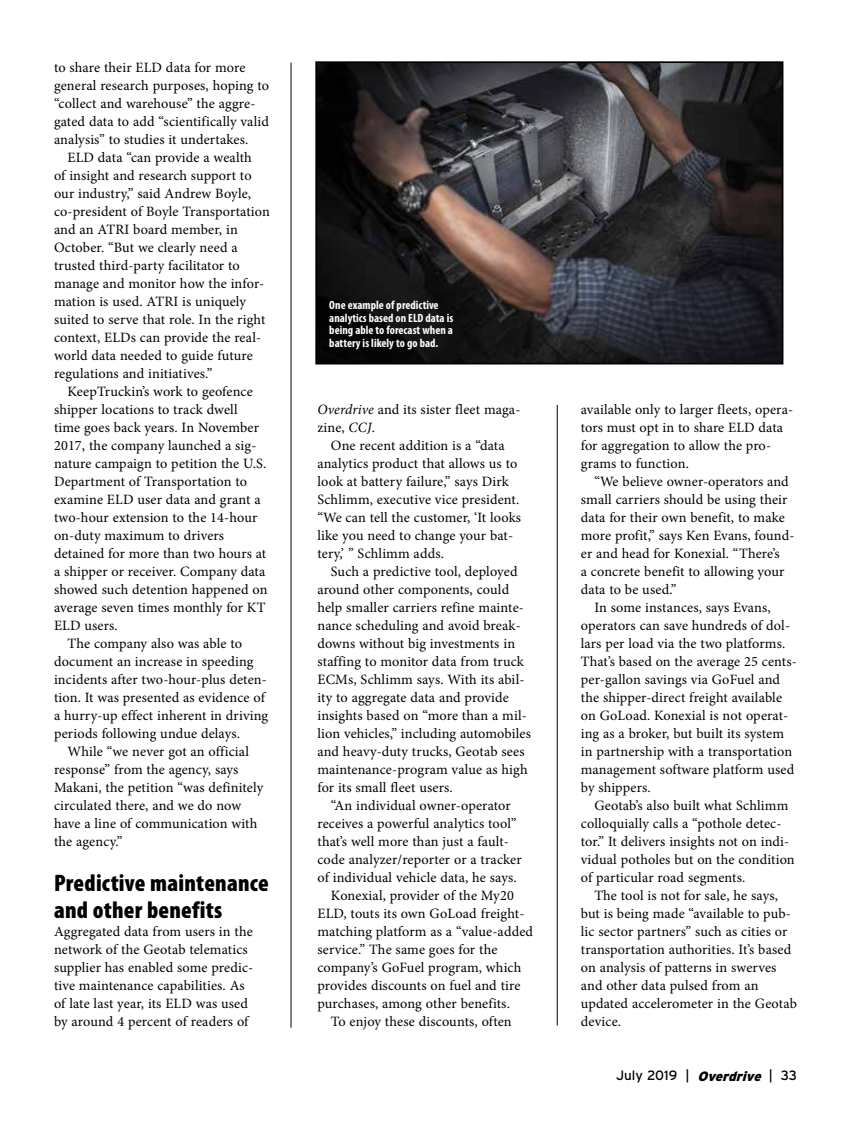
<style>
.page{position:relative;width:851px;height:1134px;background:#fff}
.page>*{position:absolute;margin:0;border:0;box-sizing:border-box;transform-origin:0 0}
.t1{font:900 condensed 24px/27px "Myriad Pro";letter-spacing:.01em;color:#000}
.t2{font:14.25px/18px "Minion Pro";letter-spacing:.01em;color:#000}
.t3{font:13.5px "Interstate";color:#000}
.t4{font:700 condensed 12px/12.8px "Myriad Pro";color:#fff}
.s1{font-style:italic}
.s2{font-weight:900;font-style:italic}
</style>
<div class="page">
<hr style="left:291px;top:63px;width:1px;height:965px;background:#000">
<hr style="left:557px;top:405px;width:1px;height:620px;background:#000">
<img style="left:318px;top:64px;width:462px;height:297px">
<div style="left:315px;top:61px;width:468px;height:303px;border:2px solid #000"></div>
<p class="t2" style="left:54px;top:59px;width:216px">to share their ELD data for more general research purposes, hoping to “collect and warehouse” the aggre&shy;gated data to add “scientifically valid analysis” to studies it undertakes.</p>
<p class="t2" style="left:54px;top:149px;width:217px;text-indent:13px">ELD data “can provide a wealth<br>of insight and research support to our industry,” said Andrew Boyle, co-president of Boyle Transportation and an ATRI board member, in October. “But we clearly need a trusted third-party facilitator to manage and monitor how the infor&shy;mation is used. ATRI is uniquely suited to serve that role. In the right context, ELDs can provide the real&shy;world data needed to guide future regulations and initiatives.”</p>
<p class="t2" style="left:67px;top:382px;width:187px">KeepTruckin’s work to geofence</p>
<p class="t2" style="left:54px;top:400px;width:185px">shipper locations to track dwell</p>
<p class="t2" style="left:54px;top:418px;width:206px">time goes back years. In November</p>
<p class="t2" style="left:54px;top:436px;width:204px">2017, the company launched a sig-</p>
<p class="t2" style="left:54px;top:454px;width:214px">nature campaign to petition the U.S.</p>
<p class="t2" style="left:54px;top:472px;width:195px">Department of Transportation to</p>
<p class="t2" style="left:54px;top:490px;width:208px">examine ELD user data and grant a</p>
<p class="t2" style="left:54px;top:508px;width:205px">two-hour extension to the 14-hour</p>
<p class="t2" style="left:54px;top:526px;width:172px">on-duty maximum to drivers</p>
<p class="t2" style="left:54px;top:544px;width:214px">detained for more than two hours at</p>
<p class="t2" style="left:54px;top:562px;width:213px">a shipper or receiver. Company data</p>
<p class="t2" style="left:54px;top:580px;width:215px">showed such detention happened on</p>
<p class="t2" style="left:54px;top:598px;width:213px">average seven times monthly for KT</p>
<p class="t2" style="left:54px;top:616px;width:65px">ELD users.</p>
<p class="t2" style="left:67px;top:634px;width:176px">The company also was able to</p>
<p class="t2" style="left:54px;top:652px;width:201px">document an increase in speeding</p>
<p class="t2" style="left:54px;top:670px;width:214px">incidents after two-hour-plus deten-</p>
<p class="t2" style="left:54px;top:688px;width:212px">tion. It was presented as evidence of</p>
<p class="t2" style="left:54px;top:706px;width:216px">a hurry-up effect inherent in driving</p>
<p class="t2" style="left:54px;top:724px;width:187px">periods following undue delays.</p>
<p class="t2" style="left:67px;top:742px;width:183px">While “we never got an official</p>
<p class="t2" style="left:54px;top:760px;width:186px">response” from the agency, says</p>
<p class="t2" style="left:54px;top:778px;width:211px">Makani, the petition “was definitely</p>
<p class="t2" style="left:54px;top:796px;width:189px">circulated there, and we do now</p>
<p class="t2" style="left:54px;top:814px;width:205px">have a line of communication with</p>
<p class="t2" style="left:54px;top:832px;width:70px">the agency.”</p>
<h1 class="t1" style="left:54px;top:869px;width:216px">Predictive maintenance and other benefits</h1>
<p class="t2" style="left:54px;top:923px;width:201px">Aggregated data from users in the network of the Geotab telematics supplier has enabled some predic&shy;tive maintenance capabilities. As of late last year, its ELD was used by around 4 percent of readers of</p>
<p class="t4" style="left:329px;top:298px;width:125px">One example of predictive analytics based on ELD data is being able to forecast when a battery is likely to go bad.</p>
<p class="t2" style="left:317px;top:401px;width:204px"><span class="s1">Overdrive</span> and its sister fleet maga&shy;zine, <span class="s1">CCJ</span>.</p>
<p class="t2" style="left:317px;top:437px;width:205px;text-indent:13px">One recent addition is a “data analytics product that allows us to look at battery failure,” says Dirk<br>Schlimm, executive vice president. “We can tell the customer, ‘It looks like you need to change your bat&shy;tery,’ ” Schlimm adds.</p>
<p class="t2" style="left:317px;top:562px;width:215px;text-indent:13px">Such a predictive tool, deployed around other components, could help smaller carriers refine mainte&shy;nance scheduling and avoid break&shy;downs without big investments in staffing to monitor data from truck ECMs, Schlimm says. With its abil&shy;ity to aggregate data and provide insights based on “more than a mil&shy;lion vehicles,” including automobiles and heavy-duty trucks, Geotab sees maintenance-program value as high for its small fleet users.</p>
<p class="t2" style="left:331px;top:796px;width:181px">“An individual owner-operator</p>
<p class="t2" style="left:317px;top:814px;width:200px">receives a powerful analytics tool”</p>
<p class="t2" style="left:317px;top:832px;width:193px">that’s well more than just a fault-</p>
<p class="t2" style="left:317px;top:850px;width:206px">code analyzer/reporter or a tracker</p>
<p class="t2" style="left:317px;top:868px;width:201px">of individual vehicle data, he says.</p>
<p class="t2" style="left:331px;top:886px;width:184px">Konexial, provider of the My20</p>
<p class="t2" style="left:317px;top:904px;width:208px">ELD, touts its own GoLoad freight-</p>
<p class="t2" style="left:317px;top:922px;width:217px">matching platform as a “value-added</p>
<p class="t2" style="left:317px;top:940px;width:181px">service.” The same goes for the</p>
<p class="t2" style="left:317px;top:958px;width:205px">company’s GoFuel program, which</p>
<p class="t2" style="left:317px;top:976px;width:204px">provides discounts on fuel and tire</p>
<p class="t2" style="left:317px;top:994px;width:194px">purchases, among other benefits.</p>
<p class="t2" style="left:331px;top:1012px;width:182px">To enjoy these discounts, often</p>
<p class="t2" style="left:581px;top:400px;width:214px">available only to larger fleets, opera&shy;tors must opt in to share ELD data for aggregation to allow the pro&shy;grams to function.</p>
<p class="t2" style="left:594px;top:472px;width:196px">“We believe owner-operators and</p>
<p class="t2" style="left:581px;top:490px;width:208px">small carriers should be using their</p>
<p class="t2" style="left:581px;top:508px;width:206px">data for their own benefit, to make</p>
<p class="t2" style="left:581px;top:526px;width:215px">more profit,” says Ken Evans, found-</p>
<p class="t2" style="left:581px;top:544px;width:200px">er and head for Konexial. “There’s</p>
<p class="t2" style="left:581px;top:562px;width:205px">a concrete benefit to allowing your</p>
<p class="t2" style="left:581px;top:580px;width:97px">data to be used.”</p>
<p class="t2" style="left:594px;top:598px;width:178px">In some instances, says Evans,</p>
<p class="t2" style="left:581px;top:616px;width:211px">operators can save hundreds of dol-</p>
<p class="t2" style="left:581px;top:634px;width:206px">lars per load via the two platforms.</p>
<p class="t2" style="left:581px;top:652px;width:217px">That’s based on the average 25 cents-</p>
<p class="t2" style="left:581px;top:670px;width:201px">per-gallon savings via GoFuel and</p>
<p class="t2" style="left:581px;top:688px;width:203px">the shipper-direct freight available</p>
<p class="t2" style="left:581px;top:706px;width:209px">on GoLoad. Konexial is not operat-</p>
<p class="t2" style="left:581px;top:724px;width:205px">ing as a broker, but built its system</p>
<p class="t2" style="left:581px;top:742px;width:213px">in partnership with a transportation</p>
<p class="t2" style="left:581px;top:760px;width:215px">management software platform used</p>
<p class="t2" style="left:581px;top:778px;width:71px">by shippers.</p>
<p class="t2" style="left:594px;top:796px;width:195px">Geotab’s also built what Schlimm</p>
<p class="t2" style="left:581px;top:814px;width:202px">colloquially calls a “pothole detec-</p>
<p class="t2" style="left:581px;top:832px;width:210px">tor.” It delivers insights not on indi-</p>
<p class="t2" style="left:581px;top:850px;width:215px">vidual potholes but on the condition</p>
<p class="t2" style="left:581px;top:868px;width:166px">of particular road segments.</p>
<p class="t2" style="left:594px;top:886px;width:185px">The tool is not for sale, he says,</p>
<p class="t2" style="left:581px;top:904px;width:211px">but is being made “available to pub-</p>
<p class="t2" style="left:581px;top:922px;width:208px">lic sector partners” such as cities or</p>
<p class="t2" style="left:581px;top:940px;width:212px">transportation authorities. It’s based</p>
<p class="t2" style="left:581px;top:958px;width:197px">on analysis of patterns in swerves</p>
<p class="t2" style="left:581px;top:976px;width:179px">and other data pulsed from an</p>
<p class="t2" style="left:581px;top:994px;width:218px">updated accelerometer in the Geotab</p>
<p class="t2" style="left:581px;top:1012px;width:42px">device.</p>
<p class="t3" style="left:616px;top:1068px;width:182px">J u l y 2 0 1 9 | <span class="s2">Overdrive</span> | 3 3</p>
</div>
